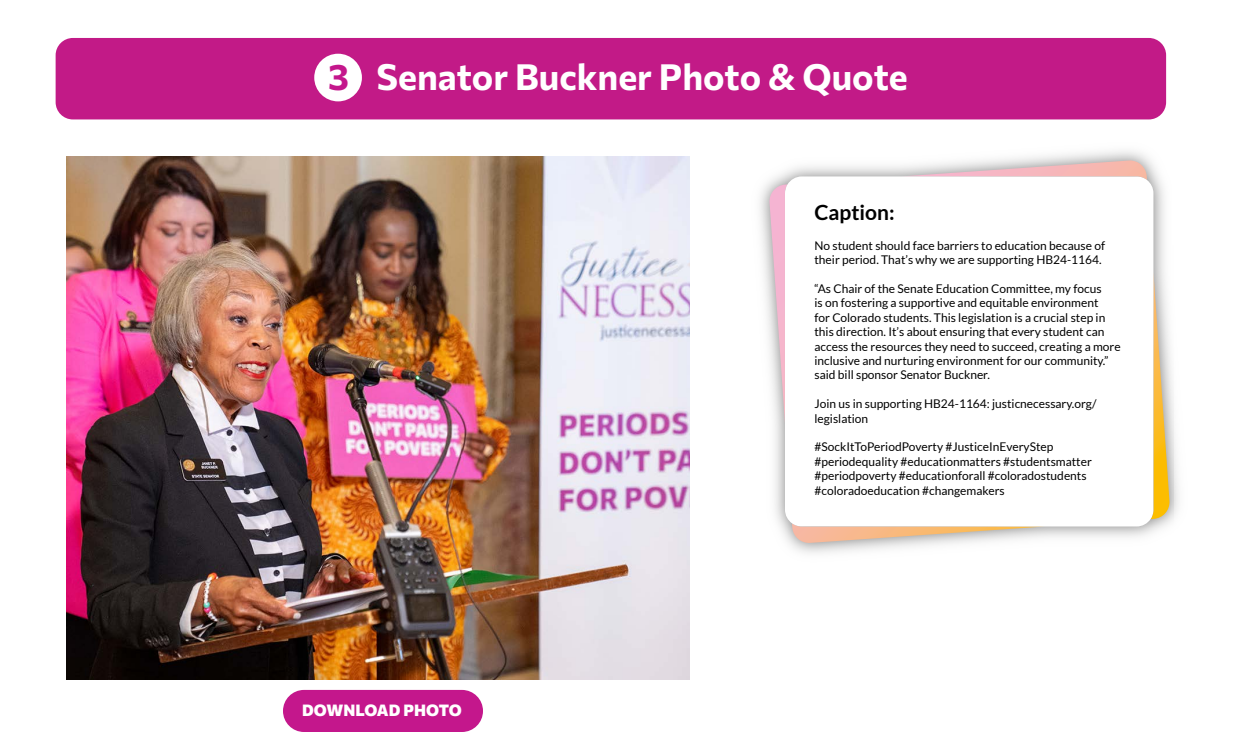
<style>
.page{position:relative;width:1250px;height:750px;background:#fff}
.page>*{position:absolute;margin:0;border:0;box-sizing:border-box;transform-origin:0 0}
.t1{font:700 36px "Commissioner";color:#fff}
.t2{font:700 21px "Lato";color:#000}
.t3{font:800 16px "Commissioner";color:#fff}
.t4{font:12px/14.4px "Lato";color:#000}
.s1{color:#c4178c}
</style>
<div class="page">
<img style="left:760px;top:151px;width:419px;height:402px">
<svg style="left:1153px;top:272px;width:17px;height:247px;background:#e9ca7f"></svg>
<svg style="left:901px;top:160px;width:246px;height:16px;background:#e9cac9"></svg>
<svg style="left:792px;top:526px;width:253px;height:18px;background:#e8cbb2"></svg>
<svg style="left:769px;top:184px;width:16px;height:239px;background:#e8c8d5"></svg>
<svg style="left:785px;top:176px;width:368px;height:350px"></svg>
<img style="left:66px;top:157px;width:624px;height:522px">
<div style="left:56px;top:38px;width:1110px;height:81px;background:#c21a87;border-radius:17px"></div>
<div style="left:283px;top:690px;width:200px;height:42px;background:#c4178c;border-radius:21px"></div>
<div style="left:314px;top:54px;width:48px;height:47px;background:#fff;border-radius:50%"></div>
<h1 class="t1" style="left:328px;top:47px;width:581px"><span class="s1">3</span> Senator Buckner Photo &amp; Quote</h1>
<h3 class="t3" style="left:302px;top:697px;width:161px">DOWNLOAD PHOTO</h3>
<h2 class="t2" style="left:814px;top:201px;width:82px">Caption:</h2>
<p class="t4" style="left:814px;top:238px;width:292px">No student should face barriers to education because of their period. That’s why we are supporting HB24-1164.</p>
<p class="t4" style="left:814px;top:281px;width:308px">“As Chair of the Senate Education Committee, my focus<br>is on fostering a supportive and equitable environment<br>for Colorado students. This legislation is a crucial step in this direction. It’s about ensuring that every student can access the resources they need to succeed, creating a more inclusive and nurturing environment for our community.” said bill sponsor Senator Buckner.</p>
<p class="t4" style="left:814px;top:397px;width:283px">Join us in supporting HB24-1164: justicnecessary.org/ legislation</p>
<p class="t4" style="left:814px;top:440px;width:279px">#SockItToPeriodPoverty #JusticeInEveryStep #periodequality #educationmatters #studentsmatter #periodpoverty #educationforall #coloradostudents #coloradoeducation #changemakers</p>
</div>
